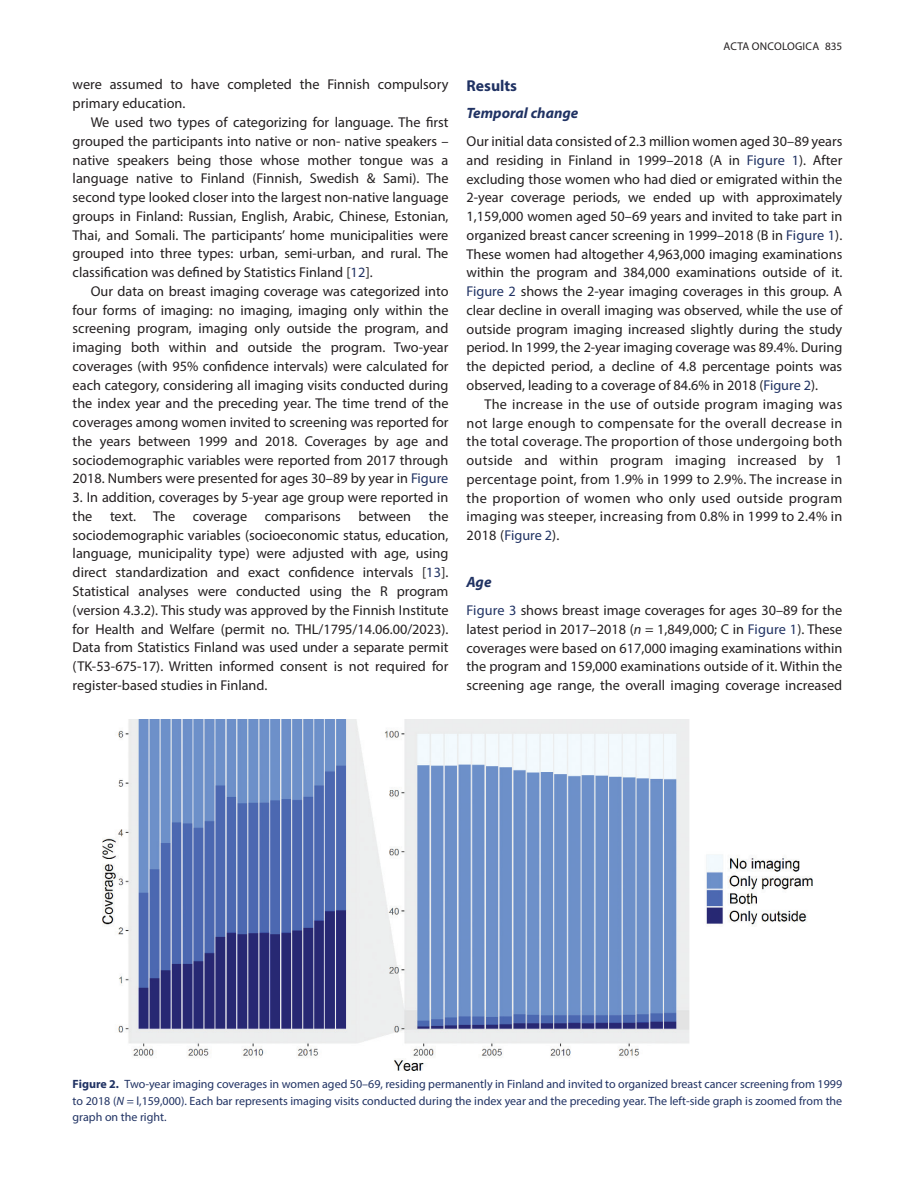
<style>
.page{position:relative;width:915px;height:1191px;background:#fff}
.page>*{position:absolute;margin:0;border:0;box-sizing:border-box;transform-origin:0 0}
.t1{font:700 15.75px "Myriad Pro";color:#203263}
.t2{font:italic 700 15px "Myriad Pro";color:#203263}
.t3{font:14.25px/18.8px "Myriad Pro";color:#231f20;text-align:justify}
.t4{font:12px/16.5px "Myriad Pro";color:#203263;text-align:justify}
.t5{font:11.25px "Myriad Pro";letter-spacing:.02em;color:#231f20}
.s1{color:#203263}
.s2{font-style:italic}
.s3{font-weight:700}
</style>
<div class="page">
<img style="left:102px;top:720px;width:710px;height:350px">
<p class="t3" style="left:73px;top:75px;width:377px">were assumed to have completed the Finnish compulsory primary education.</p>
<p class="t3" style="left:73px;top:113px;width:377px;text-indent:18px">We used two types of categorizing for language. The first grouped the participants into native or non- native speakers – native speakers being those whose mother tongue was a language native to Finland (Finnish, Swedish &amp; Sami). The second type looked closer into the largest non-native language groups in Finland: Russian, English, Arabic, Chinese, Estonian, Thai, and Somali. The participants’ home municipalities were grouped into three types: urban, semi-urban, and rural. The classification was defined by Statistics Finland [<span class="s1">12</span>].</p>
<p class="t3" style="left:73px;top:281px;width:377px;text-indent:18px">Our data on breast imaging coverage was categorized into four forms of imaging: no imaging, imaging only within the screening program, imaging only outside the program, and imaging both within and outside the program. Two-year coverages (with 95% confidence intervals) were calculated for each category, considering all imaging visits conducted during the index year and the preceding year. The time trend of the coverages among women invited to screening was reported for the years between 1999 and 2018. Coverages by age and sociodemographic variables were reported from 2017 through 2018. Numbers were presented for ages 30–89 by year in <span class="s1">Figure</span></p>
<p class="t3" style="left:73px;top:488px;width:377px">3. In addition, coverages by 5-year age group were reported in the text. The coverage comparisons between the sociodemographic variables (socioeconomic status, education, language, municipality type) were adjusted with age, using direct standardization and exact confidence intervals [<span class="s1">13</span>].<br>Statistical analyses were conducted using the R program (version 4.3.2). This study was approved by the Finnish Institute for Health and Welfare (permit no. THL/1795/14.06.00/2023).<br>Data from Statistics Finland was used under a separate permit (TK-53-675-17). Written informed consent is not required for register-based studies in Finland.</p>
<p class="t5" style="left:723px;top:39px;width:120px">ACTA ONCOLOGICA 835</p>
<p class="t1" style="left:466px;top:75px;width:52px">Results</p>
<p class="t2" style="left:466px;top:104px;width:113px">Temporal change</p>
<p class="t3" style="left:466px;top:132px;width:377px">Our initial data consisted of 2.3 million women aged 30–89 years and residing in Finland in 1999–2018 (A in <span class="s1">Figure 1</span>). After excluding those women who had died or emigrated within the 2-year coverage periods, we ended up with approximately 1,159,000 women aged 50–69 years and invited to take part in organized breast cancer screening in 1999–2018 (B in <span class="s1">Figure 1</span>).<br>These women had altogether 4,963,000 imaging examinations within the program and 384,000 examinations outside of it.<br><span class="s1">Figure 2</span> shows the 2-year imaging coverages in this group. A clear decline in overall imaging was observed, while the use of outside program imaging increased slightly during the study period. In 1999, the 2-year imaging coverage was 89.4%. During the depicted period, a decline of 4.8 percentage points was observed, leading to a coverage of 84.6% in 2018 (<span class="s1">Figure 2</span>).</p>
<p class="t3" style="left:466px;top:394px;width:377px;text-indent:18px">The increase in the use of outside program imaging was not large enough to compensate for the overall decrease in the total coverage. The proportion of those undergoing both outside and within program imaging increased by 1 percentage point, from 1.9% in 1999 to 2.9%. The increase in the proportion of women who only used outside program imaging was steeper, increasing from 0.8% in 1999 to 2.4% in 2018 (<span class="s1">Figure 2</span>).</p>
<p class="t2" style="left:466px;top:572px;width:27px">Age</p>
<p class="t3" style="left:466px;top:600px;width:377px"><span class="s1">Figure 3</span> shows breast image coverages for ages 30–89 for the latest period in 2017–2018 (<span class="s2">n</span> = 1,849,000; C in <span class="s1">Figure 1</span>). These coverages were based on 617,000 imaging examinations within the program and 159,000 examinations outside of it. Within the screening age range, the overall imaging coverage increased</p>
<p class="t4" style="left:73px;top:1075px;width:770px"><span class="s3">Figure 2.</span> Two-year imaging coverages in women aged 50–69, residing permanently in Finland and invited to organized breast cancer screening from 1999 to 2018 (<span class="s2">N</span> = l,159,000). Each bar represents imaging visits conducted during the index year and the preceding year. The left-side graph is zoomed from the graph on the right.</p>
</div>
